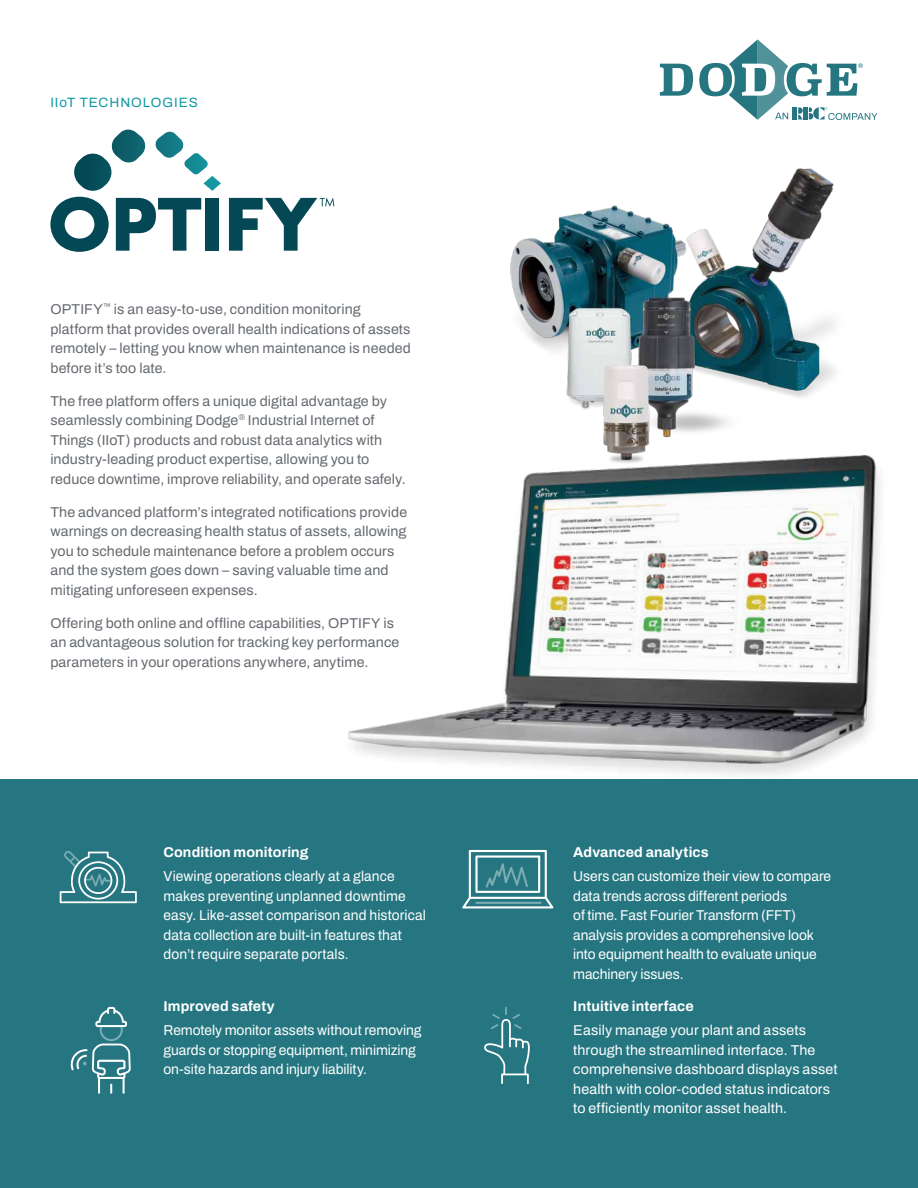
<style>
.page{position:relative;width:918px;height:1188px;background:#fff}
.page>*{position:absolute;margin:0;border:0;box-sizing:border-box;transform-origin:0 0}
.t1{font:14.25px/19.5px "Archivo";letter-spacing:.01em;color:#64696f}
.t2{font:14.25px/19.5px "Archivo";letter-spacing:.005em;color:#fff}
.t3{font:700 14.25px "Archivo";letter-spacing:.01em;color:#fff}
.t4{font:13.5px "Archivo";letter-spacing:.07em;color:#1299a4}
</style>
<div class="page">
<div style="left:0;top:780px;width:918px;height:408px;background:#257681"></div>
<img style="left:334px;top:455px;width:563px;height:325px">
<svg style="left:50px;top:130px;width:171px;height:122px"></svg>
<svg style="left:229px;top:197px;width:105px;height:54px"></svg>
<svg style="left:462px;top:850px;width:91px;height:58px"></svg>
<svg style="left:60px;top:851px;width:77px;height:52px"></svg>
<svg style="left:70px;top:1007px;width:61px;height:87px"></svg>
<svg style="left:484px;top:1007px;width:46px;height:77px"></svg>
<img style="left:421px;top:168px;width:437px;height:338px">
<svg style="left:660px;top:64px;width:33px;height:32px"></svg>
<svg style="left:699px;top:39px;width:178px;height:81px"></svg>
<p class="t4" style="left:50px;top:92px;width:149px">IIoT TECHNOLOGIES</p>
<p class="t1" style="left:50px;top:300px;width:362px">OPTIFY<sup>™</sup> is an easy-to-use, condition monitoring platform that provides overall health indications of assets remotely – letting you know when maintenance is needed before it’s too late.</p>
<p class="t1" style="left:50px;top:391px;width:357px">The free platform offers a unique digital advantage by seamlessly combining Dodge<sup>®</sup> Industrial Internet of Things (IIoT) products and robust data analytics with industry-leading product expertise, allowing you to reduce downtime, improve reliability, and operate safely.</p>
<p class="t1" style="left:50px;top:502px;width:358px">The advanced platform’s integrated notifications provide warnings on decreasing health status of assets, allowing you to schedule maintenance before a problem occurs and the system goes down – saving valuable time and mitigating unforeseen expenses.</p>
<p class="t1" style="left:50px;top:613px;width:351px">Offering both online and offline capabilities, OPTIFY is an advantageous solution for tracking key performance parameters in your operations anywhere, anytime.</p>
<p class="t3" style="left:164px;top:842px;width:147px">Condition monitoring</p>
<p class="t2" style="left:164px;top:867px;width:264px">Viewing operations clearly at a glance makes preventing unplanned downtime easy. Like-asset comparison and historical data collection are built-in features that don’t require separate portals.</p>
<p class="t3" style="left:164px;top:996px;width:113px">Improved safety</p>
<p class="t2" style="left:164px;top:1021px;width:259px">Remotely monitor assets without removing guards or stopping equipment, minimizing on-site hazards and injury liability.</p>
<p class="t3" style="left:573px;top:842px;width:137px">Advanced analytics</p>
<p class="t2" style="left:573px;top:867px;width:259px">Users can customize their view to compare data trends across different periods<br>of time. Fast Fourier Transform (FFT) analysis provides a comprehensive look into equipment health to evaluate unique machinery issues.</p>
<p class="t3" style="left:573px;top:996px;width:122px">Intuitive interface</p>
<p class="t2" style="left:573px;top:1021px;width:266px">Easily manage your plant and assets through the streamlined interface. The comprehensive dashboard displays asset health with color-coded status indicators to efficiently monitor asset health.</p>
</div>
